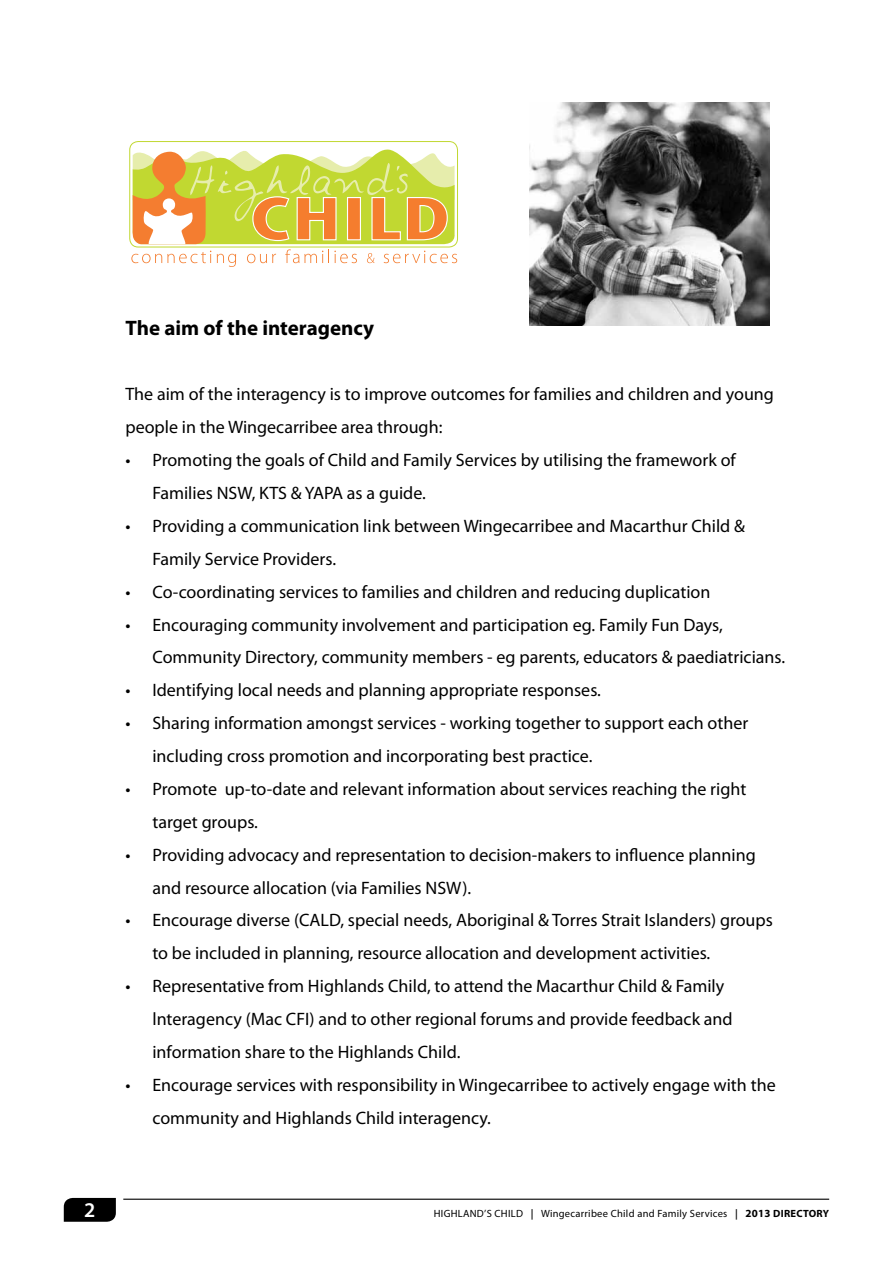
<style>
.page{position:relative;width:893px;height:1263px;background:#fff}
.page>*{position:absolute;margin:0;border:0;box-sizing:border-box;transform-origin:0 0}
.t1{font:700 21px "Myriad Pro";color:#000}
.t2{font:600 21px "Myriad Pro";color:#fff}
.t3{font:18px/32.8px "Myriad Pro";color:#000}
.t4{font:10.5px "Myriad Pro";letter-spacing:.025em;color:#000}
.s1{font-weight:600}
.s2{font-weight:700;font-size:10.95px}
.s3{font-weight:700}
</style>
<div class="page">
<svg style="left:64px;top:1198px;width:52px;height:24px"></svg>
<hr style="left:123px;top:1198px;width:706px;height:2px;background:#000">
<img style="left:529px;top:102px;width:241px;height:223px">
<svg style="left:131px;top:145px;width:326px;height:122px"></svg>
<div style="left:129px;top:141px;width:329px;height:106px;border:1px solid #c1d831;border-radius:9px"></div>
<p class="t1" style="left:125px;top:314px;width:250px">The aim of the interagency</p>
<p class="t3" style="left:125px;top:378px;width:650px">The aim of the interagency is to improve outcomes for families and children and young people in the Wingecarribee area through:</p>
<p class="t3" style="left:152px;top:443px;width:585px;text-indent:-27px">• Promoting the goals of Child and Family Services by utilising the framework of<br>Families NSW, KTS &amp; YAPA as a guide.</p>
<p class="t3" style="left:152px;top:509px;width:594px;text-indent:-27px">• Providing a communication link between Wingecarribee and Macarthur Child &amp;<br>Family Service Providers.</p>
<p class="t3" style="left:125px;top:575px;width:586px">• Co-coordinating services to families and children and reducing duplication</p>
<p class="t3" style="left:152px;top:608px;width:634px;text-indent:-27px">• Encouraging community involvement and participation eg. Family Fun Days,<br>Community Directory, community members - eg parents, educators &amp; paediatricians.</p>
<p class="t3" style="left:125px;top:673px;width:477px">• Identifying local needs and planning appropriate responses.</p>
<p class="t3" style="left:152px;top:706px;width:597px;text-indent:-27px">• Sharing information amongst services - working together to support each other including cross promotion and incorporating best practice.</p>
<p class="t3" style="left:152px;top:772px;width:595px;text-indent:-27px">• Promote up-to-date and relevant information about services reaching the right target groups.</p>
<p class="t3" style="left:152px;top:838px;width:605px;text-indent:-27px">• Providing advocacy and representation to decision-makers to influence planning and resource allocation (via Families NSW).</p>
<p class="t3" style="left:152px;top:904px;width:622px;text-indent:-27px">• Encourage diverse (CALD, special needs, Aboriginal &amp; Torres Strait Islanders) groups to be included in planning, resource allocation and development activities.</p>
<p class="t3" style="left:152px;top:969px;width:582px;text-indent:-27px">• Representative from Highlands Child, to attend the Macarthur Child &amp; Family lnteragency (Mac CFI) and to other regional forums and provide feedback and information share to the Highlands Child.</p>
<p class="t3" style="left:152px;top:1068px;width:625px;text-indent:-27px">• Encourage services with responsibility in Wingecarribee to actively engage with the community and Highlands Child interagency.</p>
<p class="t2" style="left:84px;top:1196px;width:13px">2</p>
<p class="t4" style="left:434px;top:1207px;width:397px">HIGHLAND’S CHILD <span class="s1">|</span> Wingecarribee Child and Family Services <span class="s1">|</span> <span class="s2">2013</span> <span class="s3">DIRECTORY</span></p>
</div>
